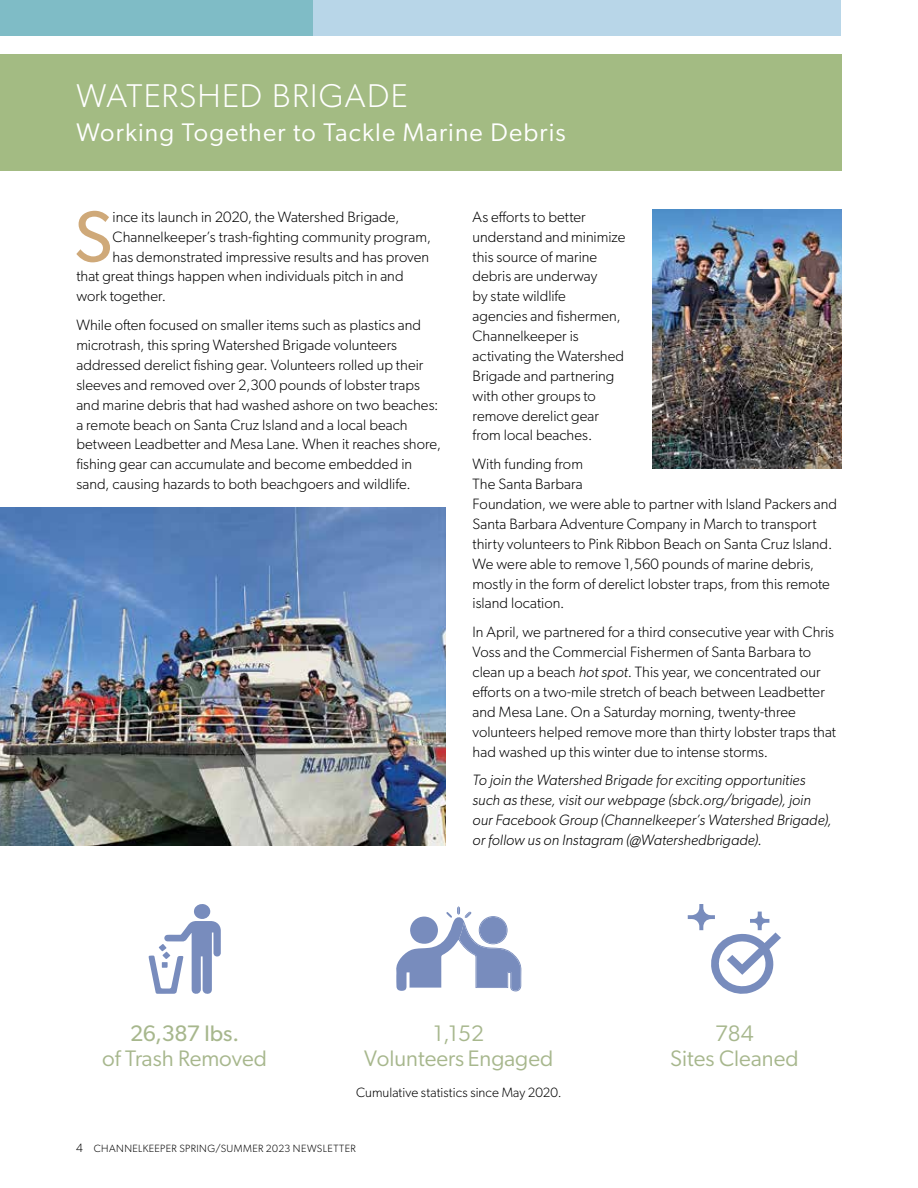
<style>
.page{position:relative;width:918px;height:1188px;background:#fff}
.page>*{position:absolute;margin:0;border:0;box-sizing:border-box;transform-origin:0 0}
.t1{font:72.6px "Gibson";color:#cfa979}
.t2{font:300 33px "Gibson";letter-spacing:.04em;color:#fff}
.t3{font:25.5px "Gibson";letter-spacing:.045em;color:#fff}
.t4{font:22.5px/25.5px "Gibson";color:#a7b78d;text-align:center}
.t5{font:22.5px "Gibson";letter-spacing:-.015em;color:#a7b78d}
.t6{font:300 15px/19.8px "Gibson";letter-spacing:.005em;color:#000}
.t7{font:italic 300 15px/19.8px "Gibson";letter-spacing:.005em;color:#000}
.t8{font:300 13.5px "Gibson";letter-spacing:.005em;color:#000}
.t9{font:300 10.5px "Gibson";letter-spacing:.04em;color:#000}
.s1{font-style:italic}
.s2{font-size:12px}
</style>
<div class="page">
<div style="left:0;top:0;width:314px;height:36px;background:#7fbcc6"></div>
<div style="left:314px;top:0;width:528px;height:36px;background:#b8d6e8"></div>
<div style="left:0;top:54px;width:842px;height:117px;background:#a3bb83"></div>
<svg style="left:148px;top:904px;width:73px;height:90px"></svg>
<svg style="left:396px;top:906px;width:125px;height:86px"></svg>
<svg style="left:688px;top:904px;width:93px;height:90px"></svg>
<img style="left:0;top:508px;width:445px;height:337px">
<img style="left:652px;top:210px;width:189px;height:259px">
<h2 class="t2" style="left:76px;top:76px;width:333px">WATERSHED BRIGADE</h2>
<h3 class="t3" style="left:76px;top:117px;width:491px">Working Together to Tackle Marine Debris</h3>
<h1 class="t1" style="left:74px;top:193px;width:40px">S</h1>
<p class="t6" style="left:113px;top:207px;width:288px">ince its launch in 2020, the Watershed Brigade,</p>
<p class="t6" style="left:113px;top:226px;width:320px">Channelkeeper’s trash-fighting community program,</p>
<p class="t6" style="left:113px;top:246px;width:318px">has demonstrated impressive results and has proven</p>
<p class="t6" style="left:76px;top:266px;width:329px">that great things happen when individuals pitch in and</p>
<p class="t6" style="left:76px;top:286px;width:91px">work together.</p>
<p class="t6" style="left:76px;top:315px;width:366px">While often focused on smaller items such as plastics and microtrash, this spring Watershed Brigade volunteers addressed derelict fishing gear. Volunteers rolled up their sleeves and removed over 2,300 pounds of lobster traps and marine debris that had washed ashore on two beaches: a remote beach on Santa Cruz Island and a local beach between Leadbetter and Mesa Lane. When it reaches shore, fishing gear can accumulate and become embedded in sand, causing hazards to both beachgoers and wildlife.</p>
<p class="t6" style="left:473px;top:207px;width:154px">As efforts to better understand and minimize this source of marine debris are underway<br>by state wildlife<br>agencies and fishermen,<br>Channelkeeper is activating the Watershed<br>Brigade and partnering with other groups to remove derelict gear from local beaches.</p>
<p class="t6" style="left:473px;top:454px;width:366px">With funding from<br>The Santa Barbara<br>Foundation, we were able to partner with Island Packers and Santa Barbara Adventure Company in March to transport thirty volunteers to Pink Ribbon Beach on Santa Cruz Island.<br>We were able to remove 1,560 pounds of marine debris, mostly in the form of derelict lobster traps, from this remote island location.</p>
<p class="t6" style="left:473px;top:622px;width:365px">In April, we partnered for a third consecutive year with Chris Voss and the Commercial Fishermen of Santa Barbara to clean up a beach <span class="s1">hot spot</span>. This year, we concentrated our efforts on a two-mile stretch of beach between Leadbetter and Mesa Lane. On a Saturday morning, twenty-three volunteers helped remove more than thirty lobster traps that had washed up this winter due to intense storms.</p>
<p class="t7" style="left:473px;top:770px;width:361px">To join the Watershed Brigade for exciting opportunities such as these, visit our webpage (sbck.org/brigade), join our Facebook Group (Channelkeeper’s Watershed Brigade), or follow us on Instagram (@Watershedbrigade).</p>
<h3 class="t5" style="left:130px;top:1020px;width:111px">26,387 lbs.</h3>
<h3 class="t4" style="left:102px;top:1046px;width:166px">of Trash Removed</h3>
<h3 class="t4" style="left:364px;top:1020px;width:191px">1,152<br>Volunteers Engaged</h3>
<h3 class="t4" style="left:670px;top:1020px;width:130px">784<br>Sites Cleaned</h3>
<p class="t8" style="left:356px;top:1084px;width:207px">Cumulative statistics since May 2020.</p>
<p class="t9" style="left:76px;top:1142px;width:281px"><span class="s2">4</span> CHANNELKEEPER SPRING/SUMMER 2023 NEWSLETTER</p>
</div>
